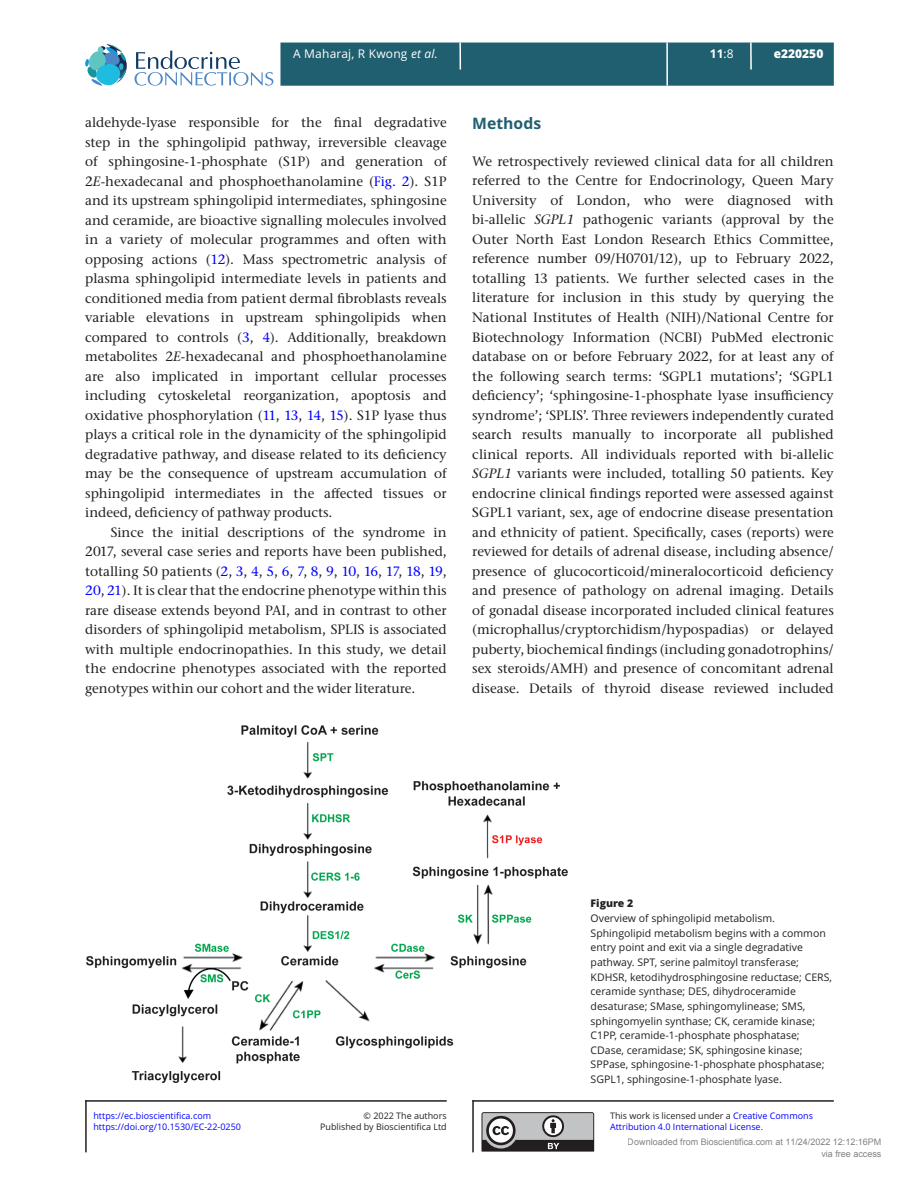
<style>
.page{position:relative;width:919px;height:1187px;background:#fff}
.page>*{position:absolute;margin:0;border:0;box-sizing:border-box;transform-origin:0 0}
.t1{font:700 15.75px "Open Sans";color:#205f6f}
.TXI{font:500 13.5px/19.5px "Stone Serif ITC Pro";color:#231f20;text-align:justify}
.TXT{font:500 13.5px/19.5px "Stone Serif ITC Pro";color:#231f20;text-align:justify}
.t2{font:12px "Open Sans";letter-spacing:.015em;color:#fff}
.t3{font:800 12px "Open Sans";color:#fff}
.t4{font:700 12px "Open Sans";color:#fff}
.FC{font:10.5px/14.7px "Open Sans";color:#231f20}
.FC-2{font:800 10.5px "Open Sans";color:#231f20}
.t5{font:9px "Open Sans";color:#00f}
.t6{font:9px/11.4px "Open Sans";color:#231f20;text-align:right}
.t7{font:9px/12px "Arial";color:rgb(0 0 0/.5);text-align:right}
.s1{font-style:italic}
.s2{font-weight:400}
.s3{color:#00f}
</style>
<div class="page">
<div style="left:280px;top:43px;width:553px;height:43px;background:#205f6f;border:2px solid #205f6f"></div>
<svg style="left:750px;top:43px;width:1px;height:27px"></svg>
<hr style="left:666px;top:43px;width:2px;height:43px;background:#fff">
<hr style="left:459px;top:43px;width:2px;height:27px;background:#fff">
<svg style="left:134px;top:51px;width:139px;height:35px"></svg>
<svg style="left:85px;top:44px;width:42px;height:42px"></svg>
<img style="left:86px;top:725px;width:482px;height:357px">
<svg style="left:481px;top:1112px;width:113px;height:39px;background:#8e8d8e"></svg>
<hr style="left:472px;top:1100px;width:361px;height:1px;background:#231f20">
<hr style="left:472px;top:1100px;width:1px;height:52px;background:#231f20">
<hr style="left:85px;top:1100px;width:361px;height:1px;background:#231f20">
<hr style="left:85px;top:1100px;width:2px;height:52px;background:#231f20">
<p class="t2" style="left:293px;top:46px;width:146px">A Maharaj, R Kwong <span class="s1">et al.</span></p>
<p class="t4" style="left:709px;top:46px;width:25px">11<span class="s2">:8</span></p>
<p class="t3" style="left:773px;top:45px;width:51px">e220250</p>
<p class="TXI" style="left:85px;top:113px;width:363px">aldehyde-lyase responsible for the final degradative step in the sphingolipid pathway, irreversible cleavage of sphingosine-1-phosphate (S1P) and generation of 2<span class="s1">E</span>-hexadecanal and phosphoethanolamine (<span class="s3">Fig. 2</span>). S1P and its upstream sphingolipid intermediates, sphingosine and ceramide, are bioactive signalling molecules involved in a variety of molecular programmes and often with opposing actions (<span class="s3">12</span>). Mass spectrometric analysis of plasma sphingolipid intermediate levels in patients and conditioned media from patient dermal fibroblasts reveals variable elevations in upstream sphingolipids when compared to controls (<span class="s3">3</span>, <span class="s3">4</span>). Additionally, breakdown metabolites 2<span class="s1">E</span>-hexadecanal and phosphoethanolamine are also implicated in important cellular processes including cytoskeletal reorganization, apoptosis and oxidative phosphorylation (<span class="s3">11</span>, <span class="s3">13</span>, <span class="s3">14</span>, <span class="s3">15</span>). S1P lyase thus plays a critical role in the dynamicity of the sphingolipid degradative pathway, and disease related to its deficiency may be the consequence of upstream accumulation of sphingolipid intermediates in the affected tissues or indeed, deficiency of pathway products.</p>
<p class="TXI" style="left:85px;top:522px;width:363px;text-indent:26px">Since the initial descriptions of the syndrome in 2017, several case series and reports have been published, totalling 50 patients (<span class="s3">2</span>, <span class="s3">3</span>, <span class="s3">4</span>, <span class="s3">5</span>, <span class="s3">6</span>, <span class="s3">7</span>, <span class="s3">8</span>, <span class="s3">9</span>, <span class="s3">10</span>, <span class="s3">16</span>, <span class="s3">17</span>, <span class="s3">18</span>, <span class="s3">19</span>, <span class="s3">20</span>, <span class="s3">21</span>). It is clear that the endocrine phenotype within this rare disease extends beyond PAI, and in contrast to other disorders of sphingolipid metabolism, SPLIS is associated with multiple endocrinopathies. In this study, we detail the endocrine phenotypes associated with the reported genotypes within our cohort and the wider literature.</p>
<h1 class="t1" style="left:472px;top:112px;width:70px">Methods</h1>
<p class="TXT" style="left:472px;top:151px;width:363px">We retrospectively reviewed clinical data for all children referred to the Centre for Endocrinology, Queen Mary University of London, who were diagnosed with bi-allelic <span class="s1">SGPL1</span> pathogenic variants (approval by the Outer North East London Research Ethics Committee, reference number 09/H0701/12), up to February 2022, totalling 13 patients. We further selected cases in the literature for inclusion in this study by querying the National Institutes of Health (NIH)/National Centre for Biotechnology Information (NCBI) PubMed electronic database on or before February 2022, for at least any of the following search terms: ‘SGPL1 mutations’; ‘SGPL1 deficiency’; ‘sphingosine-1-phosphate lyase insufficiency syndrome’; ‘SPLIS’. Three reviewers independently curated search results manually to incorporate all published clinical reports. All individuals reported with bi-allelic <span class="s1">SGPL1</span> variants were included, totalling 50 patients<span class="s1">.</span> Key endocrine clinical findings reported were assessed against SGPL1 variant, sex, age of endocrine disease presentation and ethnicity of patient. Specifically, cases (reports) were reviewed for details of adrenal disease, including absence/ presence of glucocorticoid/mineralocorticoid deficiency and presence of pathology on adrenal imaging. Details of gonadal disease incorporated included clinical features (microphallus/cryptorchidism/hypospadias) or delayed puberty, biochemical findings (including gonadotrophins/ sex steroids/AMH) and presence of concomitant adrenal disease. Details of thyroid disease reviewed included</p>
<p class="FC-2" style="left:590px;top:895px;width:44px">Figure 2</p>
<p class="FC" style="left:590px;top:910px;width:243px">Overview of sphingolipid metabolism.<br>Sphingolipid metabolism begins with a common entry point and exit via a single degradative pathway. SPT, serine palmitoyl transferase; KDHSR, ketodihydrosphingosine reductase; CERS, ceramide synthase; DES, dihydroceramide desaturase; SMase, sphingomylinease; SMS, sphingomyelin synthase; CK, ceramide kinase; C1PP, ceramide-1-phosphate phosphatase; CDase, ceramidase; SK, sphingosine kinase; SPPase, sphingosine-1-phosphate phosphatase; SGPL1, sphingosine-1-phosphate lyase.</p>
<p class="t6" style="left:610px;top:1109px;width:204px">This work is licensed under a <span class="s3">Creative Commons</span></p>
<p class="t5" style="left:93px;top:1109px;width:119px">https://ec.bioscientifica.com</p>
<p class="t6" style="left:320px;top:1109px;width:128px">© 2022 The authors<br>Published by Bioscientifica Ltd</p>
<p class="t5" style="left:93px;top:1120px;width:149px">https://doi.org/10.1530/EC-22-0250</p>
<p class="t5" style="left:610px;top:1120px;width:154px">Attribution 4.0 International License.</p>
<p class="t7" style="left:627px;top:1135px;width:255px">Downloaded from Bioscientifica.com at 11/24/2022 12:12:16PM via free access</p>
</div>
